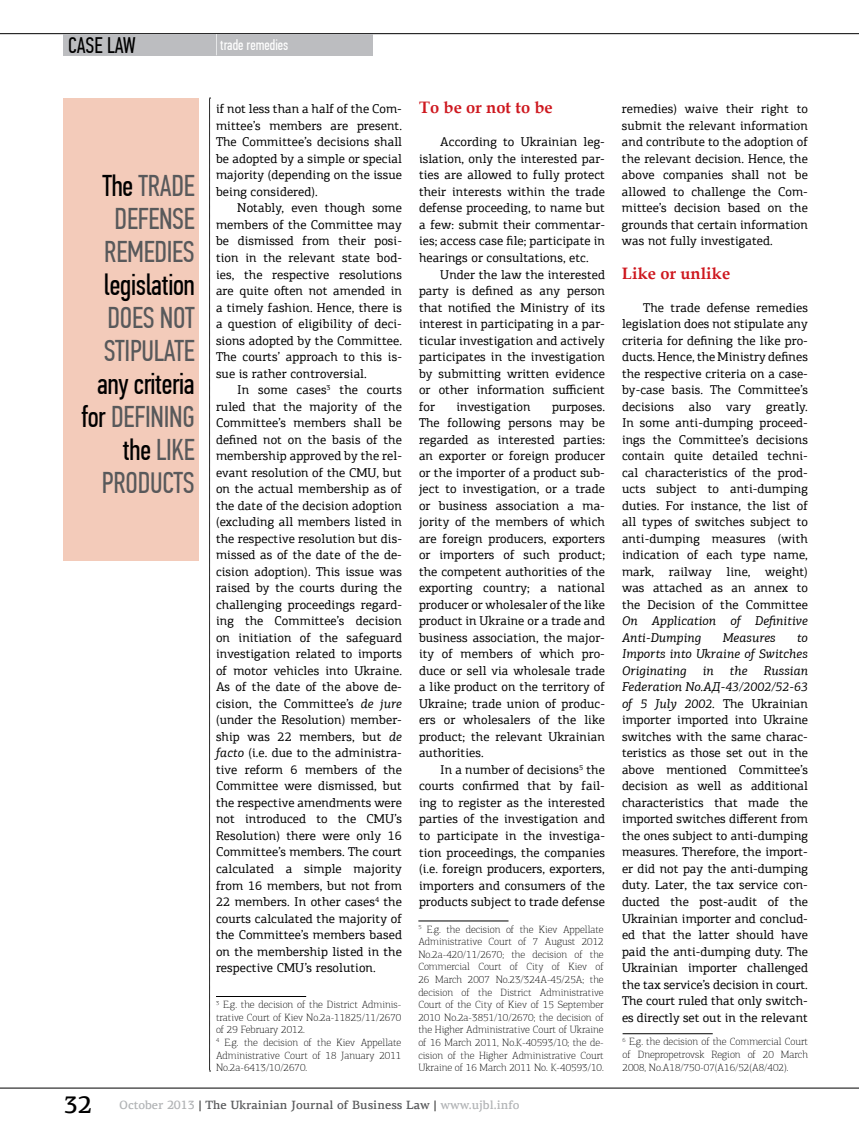
<style>
.page{position:relative;width:859px;height:1132px;background:#fff}
.page>*{position:absolute;margin:0;border:0;box-sizing:border-box;transform-origin:0 0}
.t1{font:30px/33px "PF Din Text Comp Pro";letter-spacing:-.01em;color:#58595b;text-align:center}
.t2{font:30px "PF Din Text Comp Pro";color:#000}
.t3{font:22.5px "PF Din Text Comp Pro";color:#000}
.t4{font:700 16.5px "Book Antiqua";letter-spacing:.005em;color:#ce181f}
.t5{font:15px "PF Din Text Comp Pro";color:#fff}
.t6{font:12.75px/16.5px "PF Agora Slab Pro";letter-spacing:.005em;color:#000;text-align:justify}
.t7{font:italic 12.75px/16.5px "PF Agora Slab Pro";letter-spacing:.005em;color:#000}
.t8{font:500 12px "PF Agora Serif Pro";color:#58595b}
.t9{font:100 10.5px/12.6px "PF Agora Slab Pro";color:#000;text-align:justify}
.s1{color:#000}
.s2{font-style:italic}
.s3{font-size:24px;color:#000}
.s4{color:#b2b4b6}
</style>
<div class="page">
<hr style="left:0;top:1087px;width:859px;height:1px;background:#000">
<hr style="left:0;top:33px;width:859px;height:1px;background:#000">
<svg style="left:209px;top:98px;width:2px;height:973px"></svg>
<div style="left:64px;top:98px;width:135px;height:462px;background:#f3cbba"></div>
<hr style="left:216px;top:995px;width:90px;height:1px;background:#000">
<hr style="left:418px;top:920px;width:90px;height:1px;background:#000">
<hr style="left:623px;top:1033px;width:90px;height:1px;background:#000">
<div style="left:64px;top:34px;width:309px;height:21px;background:#bcbdc0"></div>
<svg style="left:216px;top:34px;width:1px;height:21px"></svg>
<h2 class="t3" style="left:68px;top:32px;width:69px">CASE LAW</h2>
<p class="t5" style="left:220px;top:36px;width:70px">TRADE REMEDIES</p>
<h1 class="t1" style="left:102px;top:169px;width:94px"><span class="s1">THE</span> TRADE<br>DEFENSE<br>REMEDIES</h1>
<h1 class="t2" style="left:104px;top:267px;width:92px">LEGISLATION</h1>
<h1 class="t1" style="left:104px;top:301px;width:92px;text-align:left">DOES NOT<br>STIPULATE</h1>
<h1 class="t1" style="left:82px;top:367px;width:115px;text-align:right"><span class="s1">ANY CRITERIA<br>FOR</span> DEFINING<br><span class="s1">THE</span> LIKE<br>PRODUCTS</h1>
<p class="t6" style="left:216px;top:101px;width:187px">if not less than a half of the Com&shy;mittee’s members are present.<br>The Committee’s decisions shall be adopted by a simple or special majority (depending on the issue being considered).</p>
<p class="t6" style="left:216px;top:200px;width:187px;text-indent:21px">Notably, even though some members of the Committee may be dismissed from their posi&shy;tion in the relevant state bod&shy;ies, the respective resolutions are quite often not amended in a timely fashion. Hence, there is a question of eligibility of deci&shy;sions adopted by the Committee.<br>The courts’ approach to this is&shy;sue is rather controversial.</p>
<p class="t6" style="left:216px;top:381px;width:187px;text-indent:21px">In some cases<sup>3</sup> the courts ruled that the majority of the Committee’s members shall be defined not on the basis of the membership approved by the rel&shy;evant resolution of the CMU, but on the actual membership as of the date of the decision adoption (excluding all members listed in the respective resolution but dis&shy;missed as of the date of the de&shy;cision adoption). This issue was raised by the courts during the challenging proceedings regard&shy;ing the Committee’s decision on initiation of the safeguard investigation related to imports of motor vehicles into Ukraine.<br>As of the date of the above de&shy;cision, the Committee’s <span class="s2">de jure </span>(under the Resolution) member&shy;ship was 22 members, but <span class="s2">de facto</span> (i.e. due to the administra&shy;tive reform 6 members of the Committee were dismissed, but the respective amendments were not introduced to the CMU’s Resolution) there were only 16<br>Committee’s members. The court calculated a simple majority from 16 members, but not from 22 members. In other cases<sup>4</sup> the courts calculated the majority of the Committee’s members based on the membership listed in the respective CMU’s resolution.</p>
<p class="t9" style="left:216px;top:997px;width:187px;text-align:left"><sup>3</sup> E.g. the decision of the District Adminis&shy;trative Court of Kiev No.2а-11825/11/2670 of 29 February 2012.<br><sup>4</sup> E.g. the decision of the Kiev Appellate Administrative Court of 18 January 2011<br>No.2а-6413/10/2670.</p>
<p class="t4" style="left:419px;top:96px;width:135px">To be or not to be</p>
<p class="t6" style="left:419px;top:134px;width:187px;text-indent:21px">According to Ukrainian leg&shy;islation, only the interested par&shy;ties are allowed to fully protect their interests within the trade defense proceeding, to name but a few: submit their commentar&shy;ies; access case file; participate in hearings or consultations, etc.</p>
<p class="t6" style="left:419px;top:266px;width:187px;text-indent:21px">Under the law the interested party is defined as any person that notified the Ministry of its interest in participating in a par&shy;ticular investigation and actively participates in the investigation by submitting written evidence or other information sufficient for</p>
<p class="t6" style="left:456px;top:398px;width:76px">investigation</p>
<p class="t6" style="left:419px;top:398px;width:187px;text-indent:133px">purposes.<br>The following persons may be regarded as interested parties: an exporter or foreign producer or the importer of a product sub&shy;ject to investigation, or a trade or business association a ma&shy;jority of the members of which are foreign producers, exporters or importers of such product; the competent authorities of the exporting country; a national producer or wholesaler of the like product in Ukraine or a trade and business association, the major&shy;ity of members of which pro&shy;duce or sell via wholesale trade a like product on the territory of Ukraine; trade union of produc&shy;ers or wholesalers of the like product; the relevant Ukrainian authorities.</p>
<p class="t6" style="left:419px;top:761px;width:187px;text-indent:21px">In a number of decisions<sup>5</sup> the courts confirmed that by fail&shy;ing to register as the interested parties of the investigation and to participate in the investiga&shy;tion proceedings, the companies (i.e. foreign producers, exporters, importers and consumers of the products subject to trade defense</p>
<p class="t9" style="left:418px;top:922px;width:187px"><sup>5</sup> E.g. the decision of the Kiev Appellate Administrative Court of 7 August 2012<br>No.2а-420/11/2670; the decision of the Commercial Court of City of Kiev of 26 March 2007 No.23/324А-45/25А; the decision of the District Administrative Court of the City of Kiev of 15 September 2010 No.2а-3851/10/2670; the decision of the Higher Administrative Court of Ukraine of 16 March 2011, No.К-40593/10; the de&shy;cision of the Higher Administrative Court Ukraine of 16 March 2011 No. К-40593/10.</p>
<p class="t8" style="left:64px;top:1096px;width:457px"><span class="s3">32</span> <span class="s4">October 2013</span> <span class="s1">|</span> The Ukrainian Journal of Business Law <span class="s1">|</span> <span class="s4">www.ujbl.info</span></p>
<p class="t6" style="left:622px;top:101px;width:187px">remedies) waive their right to submit the relevant information and contribute to the adoption of the relevant decision. Hence, the above companies shall not be allowed to challenge the Com&shy;mittee’s decision based on the grounds that certain information was not fully investigated.</p>
<p class="t4" style="left:622px;top:261px;width:110px">Like or unlike</p>
<p class="t6" style="left:622px;top:299px;width:187px;text-indent:21px">The trade defense remedies legislation does not stipulate any criteria for defining the like pro&shy;ducts. Hence, the Ministry defines the respective criteria on a case&shy;by-case basis. The Committee’s decisions also vary greatly.<br>In some anti-dumping proceed&shy;ings the Committee’s decisions contain quite detailed techni&shy;cal characteristics of the prod&shy;ucts subject to anti-dumping duties. For instance, the list of all types of switches subject to anti-dumping measures (with indication of each type name, mark, railway line, weight) was attached as an annex to the Decision of the Committee</p>
<p class="t7" style="left:622px;top:612px;width:187px">On Application of Definitive<br>Anti-Dumping</p>
<p class="t7" style="left:723px;top:629px;width:55px">Measures</p>
<p class="t7" style="left:622px;top:629px;width:187px;text-align:justify;text-indent:175px">to Imports into Ukraine of Switches Originating</p>
<p class="t7" style="left:703px;top:662px;width:13px">in</p>
<p class="t7" style="left:730px;top:662px;width:19px">the</p>
<p class="t6" style="left:622px;top:662px;width:187px;text-indent:142px"><span class="s2">Russian Federation No.АД-43/2002/52-63 of 5 July 2002</span>. The Ukrainian importer imported into Ukraine switches with the same charac&shy;teristics as those set out in the above mentioned Committee’s decision as well as additional characteristics that made the imported switches different from the ones subject to anti-dumping measures. Therefore, the import&shy;er did not pay the anti-dumping duty. Later, the tax service con&shy;ducted the post-audit of the Ukrainian importer and conclud&shy;ed that the latter should have paid the anti-dumping duty. The Ukrainian importer challenged the tax service’s decision in court.<br>The court ruled that only switch&shy;es directly set out in the relevant</p>
<p class="t9" style="left:623px;top:1035px;width:187px"><sup>6</sup> E.g. the decision of the Commercial Court of Dnepropetrovsk Region of 20 March 2008, No.A18/750-07(А16/52(А8/402).</p>
</div>
